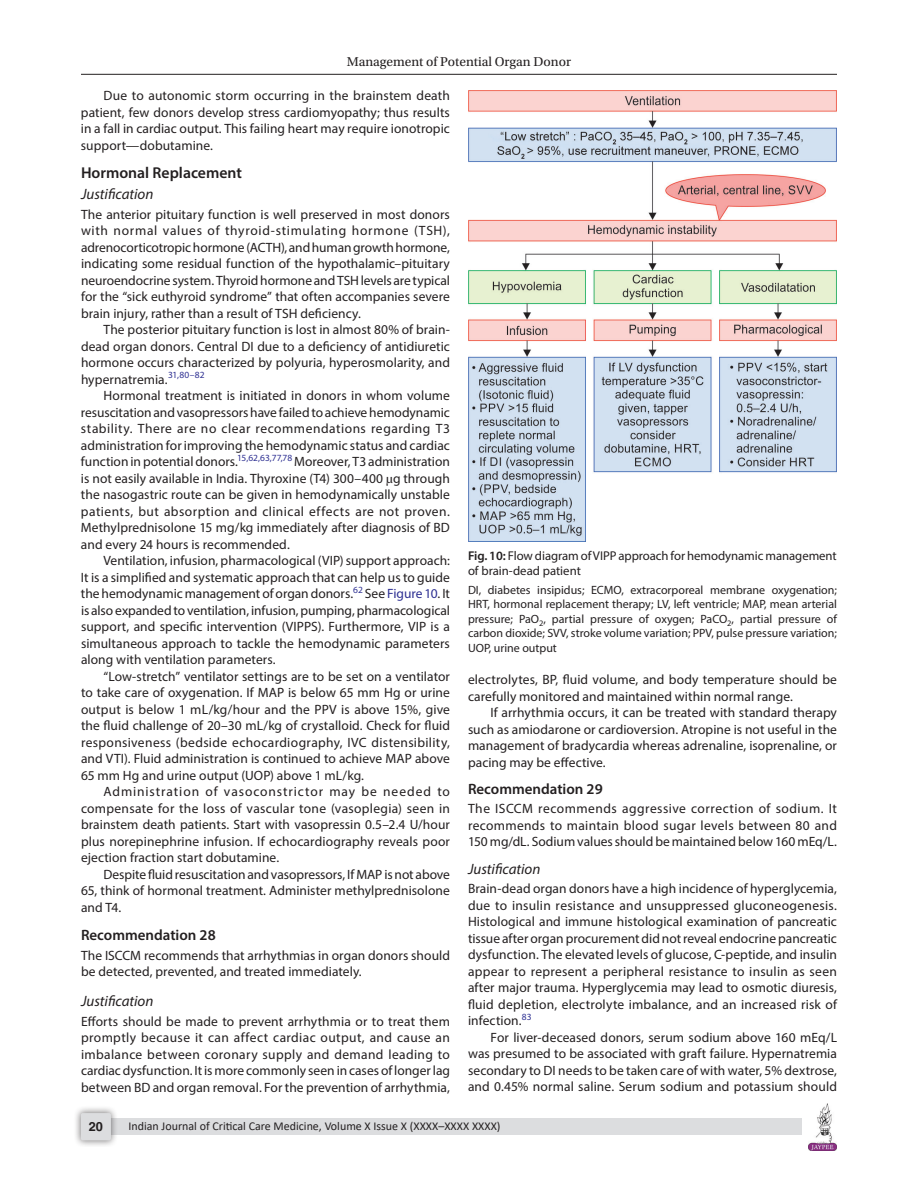
<style>
.page{position:relative;width:918px;height:1188px;background:#fff}
.page>*{position:absolute;margin:0;border:0;box-sizing:border-box;transform-origin:0 0}
.Head-2{font:600 15.75px "Myriad Pro";color:#231f20}
.Head-3{font:600 15px "Myriad Pro";color:#231f20}
.Head-3-2{font:italic 15px "Myriad Pro";color:#231f20}
.Head-3-stk{font:italic 15px "Myriad Pro";color:#231f20}
.Para-Indent{font:13.5px/16.5px "Myriad Pro";letter-spacing:.005em;color:#231f20;text-align:justify}
.Para-NoIndent{font:13.5px/16.5px "Myriad Pro";letter-spacing:.005em;color:#231f20;text-align:justify}
.t1{font:13.5px "Utopia Std";color:#231f20}
.FigCaption{font:12.75px/15.3px "Myriad Pro";letter-spacing:-.005em;color:#231f20}
.t2{font:700 12.75px "Helvetica LT Std";color:#231f20}
.TableFootNote{font:12px/14.4px "Myriad Pro";color:#231f20;text-align:justify}
.t3{font:12px "Calibri";color:#231f20}
.s1{font-family:"STIX General"}
.s2{color:#2e3092}
.s3{font-weight:600}
</style>
<div class="page">
<hr style="left:81px;top:74px;width:756px;height:1px;background:#231f20">
<div style="left:96px;top:1119px;width:706px;height:16px;background:#dcdddf"></div>
<div style="left:73px;top:1106px;width:45px;height:41px;background:#231f20;opacity:.61"></div>
<div style="left:81px;top:1113px;width:30px;height:27px;background:#dcdddf;border-radius:2px"></div>
<img style="left:808px;top:1103px;width:29px;height:48px">
<img style="left:468px;top:90px;width:369px;height:451px">
<p class="t1" style="left:347px;top:55px;width:226px">Management of Potential Organ Donor</p>
<p class="Para-Indent" style="left:81px;top:87px;width:371px;text-indent:23px">Due to autonomic storm occurring in the brainstem death patient, few donors develop stress cardiomyopathy; thus results in a fall in cardiac output. This failing heart may require ionotropic support—dobutamine.</p>
<p class="Head-2" style="left:81px;top:163px;width:163px">Hormonal Replacement</p>
<p class="Head-3-stk" style="left:81px;top:185px;width:74px">Justification</p>
<p class="Para-NoIndent" style="left:81px;top:206px;width:370px">The anterior pituitary function is well preserved in most donors with normal values of thyroid-stimulating hormone (TSH), adrenocorticotropic hormone (ACTH), and human growth hormone, indicating some residual function of the hypothalamic–pituitary neuroendocrine system. Thyroid hormone and TSH levels are typical for the “sick euthyroid syndrome” that often accompanies severe brain injury, rather than a result of TSH deficiency.</p>
<p class="Para-Indent" style="left:81px;top:321px;width:371px;text-indent:22px">The posterior pituitary function is lost in almost 80% of brain&shy;dead organ donors. Central DI due to a deficiency of antidiuretic hormone occurs characterized by polyuria, hyperosmolarity, and hypernatremia.<sup>31,80–82</sup></p>
<p class="Para-Indent" style="left:81px;top:387px;width:371px;text-indent:23px">Hormonal treatment is initiated in donors in whom volume resuscitation and vasopressors have failed to achieve hemodynamic stability. There are no clear recommendations regarding T3 administration for improving the hemodynamic status and cardiac function in potential donors.<sup>15,62,63,77,78</sup> Moreover, T3 administration is not easily available in India. Thyroxine (T4) 300–400 <span class="s1">µ</span>g through the nasogastric route can be given in hemodynamically unstable patients, but absorption and clinical effects are not proven.<br>Methylprednisolone 15 mg/kg immediately after diagnosis of BD and every 24 hours is recommended.</p>
<p class="Para-Indent" style="left:81px;top:552px;width:371px;text-indent:23px">Ventilation, infusion, pharmacological (VIP) support approach:<br>It is a simplified and systematic approach that can help us to guide the hemodynamic management of organ donors.<sup>62</sup> See <span class="s2">Figure 10</span>. It is also expanded to ventilation, infusion, pumping, pharmacological support, and specific intervention (VIPPS). Furthermore, VIP is a simultaneous approach to tackle the hemodynamic parameters along with ventilation parameters.</p>
<p class="Para-Indent" style="left:81px;top:668px;width:371px;text-indent:22px">“Low-stretch” ventilator settings are to be set on a ventilator to take care of oxygenation. If MAP is below 65 mm Hg or urine output is below 1 mL/kg/hour and the PPV is above 15%, give the fluid challenge of 20–30 mL/kg of crystalloid. Check for fluid responsiveness (bedside echocardiography, IVC distensibility, and VTI). Fluid administration is continued to achieve MAP above 65 mm Hg and urine output (UOP) above 1 mL/kg.</p>
<p class="Para-Indent" style="left:81px;top:783px;width:371px;text-indent:23px">Administration of vasoconstrictor may be needed to compensate for the loss of vascular tone (vasoplegia) seen in brainstem death patients. Start with vasopressin 0.5–2.4 U/hour plus norepinephrine infusion. If echocardiography reveals poor ejection fraction start dobutamine.</p>
<p class="Para-Indent" style="left:81px;top:866px;width:371px;text-indent:23px">Despite fluid resuscitation and vasopressors, If MAP is not above 65, think of hormonal treatment. Administer methylprednisolone and T4.</p>
<p class="Head-3" style="left:81px;top:926px;width:136px">Recommendation 28</p>
<p class="Para-NoIndent" style="left:81px;top:947px;width:371px">The ISCCM recommends that arrhythmias in organ donors should be detected, prevented, and treated immediately.</p>
<p class="Head-3-2" style="left:81px;top:992px;width:74px">Justification</p>
<p class="Para-NoIndent" style="left:81px;top:1013px;width:371px">Efforts should be made to prevent arrhythmia or to treat them promptly because it can affect cardiac output, and cause an imbalance between coronary supply and demand leading to cardiac dysfunction. It is more commonly seen in cases of longer lag between BD and organ removal. For the prevention of arrhythmia,</p>
<p class="FigCaption" style="left:468px;top:548px;width:370px"><span class="s3">Fig. 10:</span> Flow diagram of VIPP approach for hemodynamic management of brain-dead patient</p>
<p class="TableFootNote" style="left:468px;top:583px;width:371px">DI, diabetes insipidus; ECMO, extracorporeal membrane oxygenation; HRT, hormonal replacement therapy; LV, left ventricle; MAP, mean arterial pressure; PaO<sub>2</sub>, partial pressure of oxygen; PaCO<sub>2</sub>, partial pressure of carbon dioxide; SVV, stroke volume variation; PPV, pulse pressure variation; UOP, urine output</p>
<p class="Para-NoIndent" style="left:468px;top:671px;width:371px">electrolytes, BP, fluid volume, and body temperature should be carefully monitored and maintained within normal range.</p>
<p class="Para-Indent" style="left:468px;top:704px;width:371px;text-indent:23px">If arrhythmia occurs, it can be treated with standard therapy such as amiodarone or cardioversion. Atropine is not useful in the management of bradycardia whereas adrenaline, isoprenaline, or pacing may be effective.</p>
<p class="Head-3" style="left:468px;top:779px;width:136px">Recommendation 29</p>
<p class="Para-NoIndent" style="left:468px;top:800px;width:371px">The ISCCM recommends aggressive correction of sodium. It recommends to maintain blood sugar levels between 80 and 150 mg/dL. Sodium values should be maintained below 160 mEq/L.</p>
<p class="Head-3-2" style="left:468px;top:859px;width:74px">Justification</p>
<p class="Para-NoIndent" style="left:468px;top:880px;width:371px">Brain-dead organ donors have a high incidence of hyperglycemia, due to insulin resistance and unsuppressed gluconeogenesis.<br>Histological and immune histological examination of pancreatic tissue after organ procurement did not reveal endocrine pancreatic dysfunction. The elevated levels of glucose, C-peptide, and insulin appear to represent a peripheral resistance to insulin as seen after major trauma. Hyperglycemia may lead to osmotic diuresis, fluid depletion, electrolyte imbalance, and an increased risk of infection.<sup>83</sup></p>
<p class="Para-Indent" style="left:468px;top:1029px;width:371px;text-indent:22px">For liver-deceased donors, serum sodium above 160 mEq/L was presumed to be associated with graft failure. Hypernatremia secondary to DI needs to be taken care of with water, 5% dextrose, and 0.45% normal saline. Serum sodium and potassium should</p>
<p class="t2" style="left:89px;top:1119px;width:16px">20</p>
<p class="t3" style="left:128px;top:1117px;width:374px">Indian Journal of Critical Care Medicine, Volume X Issue X (XXXX–XXXX XXXX)</p>
</div>
